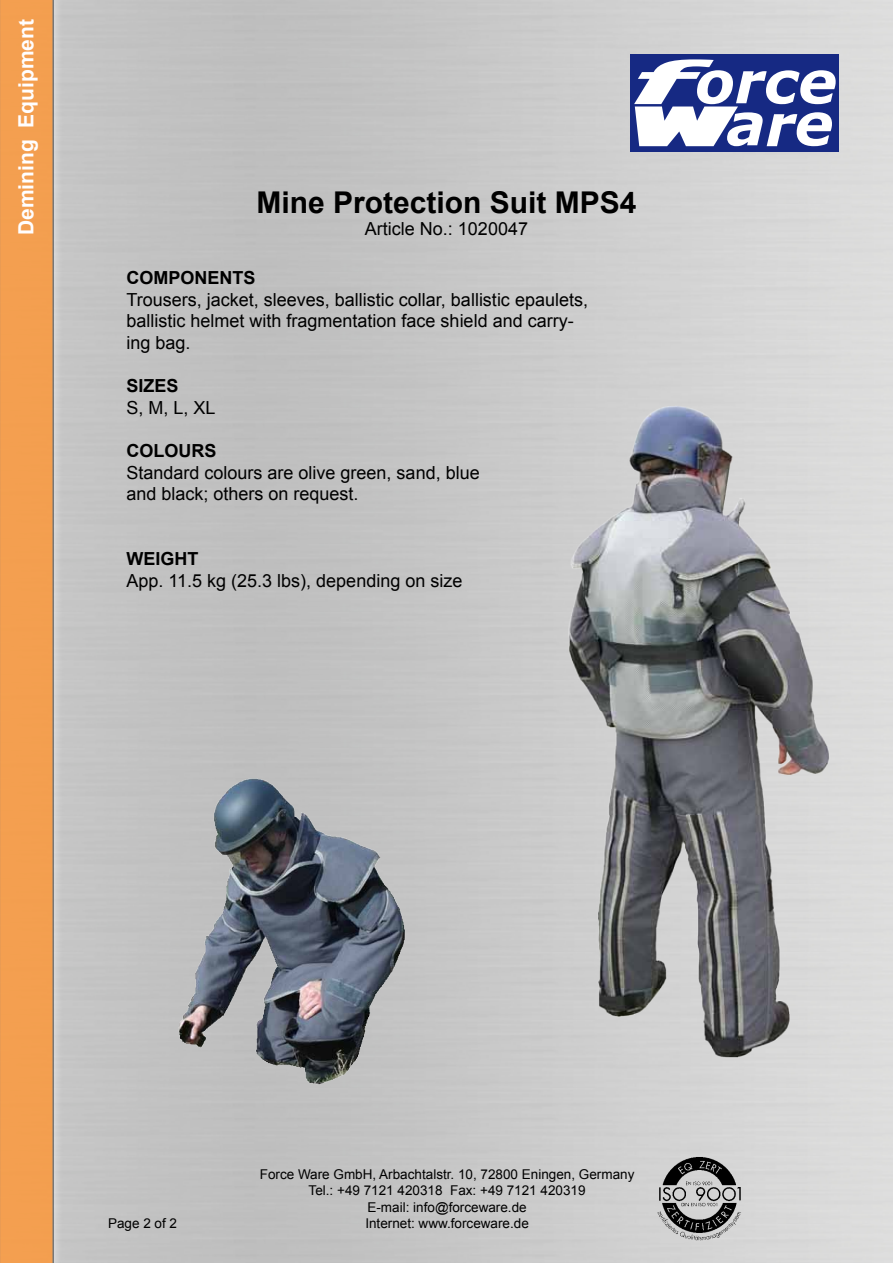
<style>
.page{position:relative;width:893px;height:1263px;background:#fff}
.page>*{position:absolute;margin:0;border:0;box-sizing:border-box;transform-origin:0 0}
.t1{font:700 30px "Arial";color:#000}
.t2{font:700 21px "Arial";color:#fffeff}
.t3{font:18px/21.6px "Arial";color:#000}
.t4{font:700 18px "Arial";color:#000}
.t5{font:13.5px/16.2px "Arial";color:#000;text-align:center}
</style>
<div class="page">
<img style="left:63px;top:0;width:830px;height:1263px">
<div style="left:631px;top:54px;width:208px;height:98px;background:#162983"></div>
<svg style="left:634px;top:59px;width:202px;height:87px"></svg>
<img style="left:654px;top:1153px;width:90px;height:89px">
<div style="left:0;top:0;width:63px;height:1263px;background:#cecece"></div>
<div style="left:0;top:0;width:54px;height:1263px;background:#f49f50"></div>
<img style="left:136px;top:759px;width:302px;height:341px">
<img style="left:547px;top:366px;width:292px;height:701px">
<p class="t2" style="left:12px;top:235px;width:217px;rotate:-90deg">Demining Equipment</p>
<h1 class="t1" style="left:256px;top:183px;width:382px">Mine Protection Suit MPS4</h1>
<p class="t3" style="left:365px;top:218px;width:165px">Article No.: 1020047</p>
<p class="t4" style="left:126px;top:266px;width:131px">COMPONENTS</p>
<p class="t3" style="left:126px;top:289px;width:463px">Trousers, jacket, sleeves, ballistic collar, ballistic epaulets, ballistic helmet with fragmentation face shield and carry&shy;ing bag.</p>
<p class="t4" style="left:126px;top:374px;width:54px">SIZES</p>
<p class="t3" style="left:126px;top:397px;width:91px">S, M, L, XL</p>
<p class="t4" style="left:126px;top:439px;width:91px">COLOURS</p>
<p class="t3" style="left:126px;top:462px;width:355px">Standard colours are olive green, sand, blue and black; others on request.</p>
<p class="t4" style="left:126px;top:547px;width:73px">WEIGHT</p>
<p class="t3" style="left:126px;top:570px;width:337px">App. 11.5 kg (25.3 lbs), depending on size</p>
<p class="t5" style="left:260px;top:1166px;width:376px">Force Ware GmbH, Arbachtalstr. 10, 72800 Eningen, Germany<br>Tel.: +49 7121 420318 Fax: +49 7121 420319<br>E-mail: info@forceware.de</p>
<p class="t5" style="left:108px;top:1215px;width:71px">Page 2 of 2</p>
<p class="t5" style="left:365px;top:1215px;width:165px">Internet: www.forceware.de</p>
</div>
